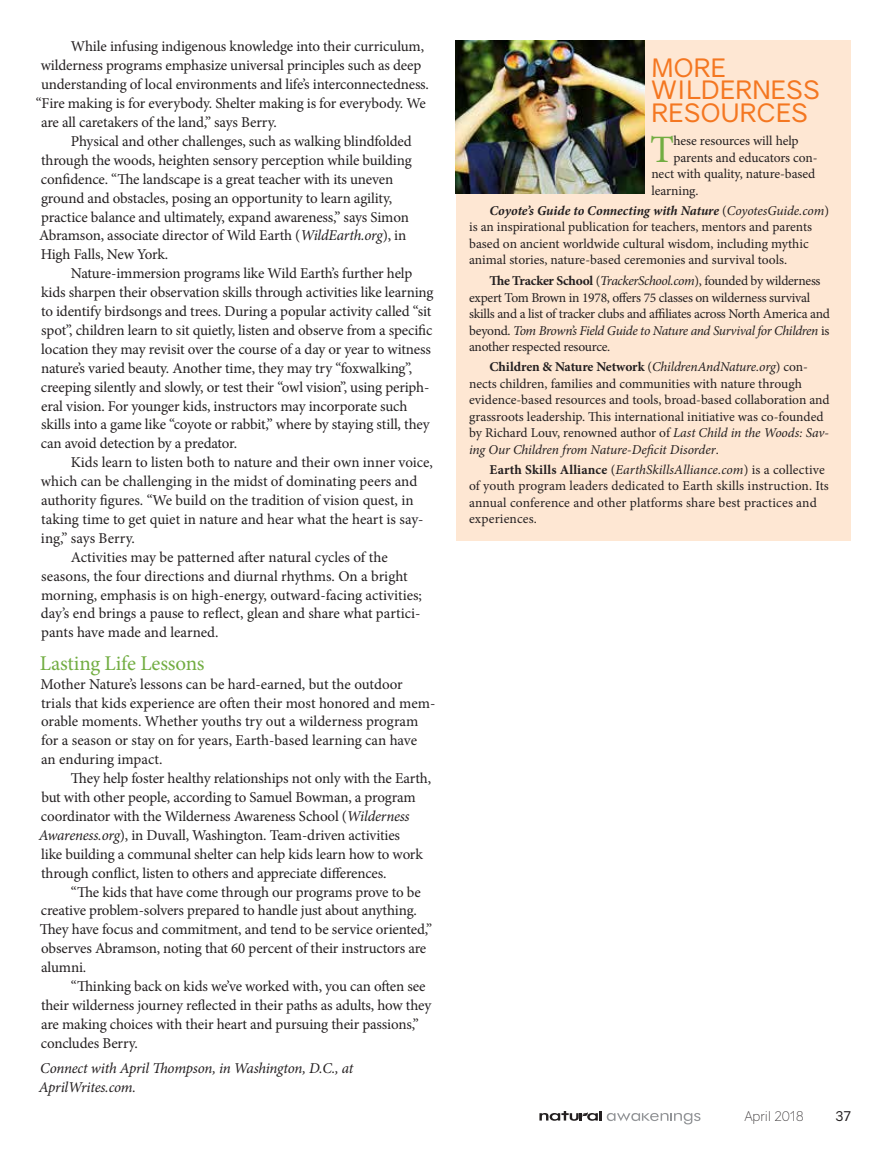
<style>
.page{position:relative;width:891px;height:1161px;background:#fff}
.page>*{position:absolute;margin:0;border:0;box-sizing:border-box;transform-origin:0 0}
.t1{font:38.85px "Minion Pro";color:#72ad42}
.t2{font:25.5px/22.5px "Gravity";letter-spacing:.01em;color:#f47721}
.t3{font:21px "Minion Pro";letter-spacing:-.01em;color:#72ad42}
.t4{font:15px/18.9px "Minion Pro";letter-spacing:-.01em;color:#231f20}
.t5{font:italic 15px/18.9px "Minion Pro";letter-spacing:-.02em;color:#231f20}
.t6{font:13.5px/16.5px "Minion Pro";letter-spacing:-.005em;color:#231f20}
.t7{font:300 13.5px "Gravity";letter-spacing:-.01em;color:#231f20}
.t8{font:13.5px "Gravity";color:#231f20}
.s1{font-style:italic}
.s2{font-weight:700;font-style:italic}
.s3{font-weight:700}
</style>
<div class="page">
<svg style="left:607px;top:1113px;width:93px;height:11px"></svg>
<svg style="left:539px;top:1111px;width:62px;height:10px"></svg>
<div style="left:456px;top:40px;width:394px;height:501px;background:#fee7d3"></div>
<img style="left:456px;top:40px;width:189px;height:153px">
<p class="t4" style="left:71px;top:37px;width:355px">While infusing indigenous knowledge into their curriculum,</p>
<p class="t4" style="left:41px;top:56px;width:382px">wilderness programs emphasize universal principles such as deep</p>
<p class="t4" style="left:41px;top:75px;width:390px">understanding of local environments and life’s interconnectedness.</p>
<p class="t4" style="left:36px;top:94px;width:391px">“Fire making is for everybody. Shelter making is for everybody. We</p>
<p class="t4" style="left:41px;top:113px;width:237px">are all caretakers of the land,” says Berry.</p>
<p class="t4" style="left:71px;top:132px;width:342px">Physical and other challenges, such as walking blindfolded</p>
<p class="t4" style="left:41px;top:151px;width:372px">through the woods, heighten sensory perception while building</p>
<p class="t4" style="left:41px;top:170px;width:354px">confidence. “The landscape is a great teacher with its uneven</p>
<p class="t4" style="left:41px;top:188px;width:353px">ground and obstacles, posing an opportunity to learn agility,</p>
<p class="t4" style="left:41px;top:207px;width:369px">practice balance and ultimately, expand awareness,” says Simon</p>
<p class="t4" style="left:39px;top:226px;width:369px">Abramson, associate director of Wild Earth (<span class="s1">WildEarth.org</span>), in</p>
<p class="t4" style="left:41px;top:245px;width:129px">High Falls, New York.</p>
<p class="t4" style="left:71px;top:264px;width:343px">Nature-immersion programs like Wild Earth’s further help</p>
<p class="t4" style="left:41px;top:283px;width:394px">kids sharpen their observation skills through activities like learning</p>
<p class="t4" style="left:41px;top:302px;width:392px">to identify birdsongs and trees. During a popular activity called “sit</p>
<p class="t4" style="left:41px;top:321px;width:393px">spot”, children learn to sit quietly, listen and observe from a specific</p>
<p class="t4" style="left:41px;top:340px;width:391px">location they may revisit over the course of a day or year to witness</p>
<p class="t4" style="left:41px;top:359px;width:373px">nature’s varied beauty. Another time, they may try “foxwalking”,</p>
<p class="t4" style="left:41px;top:377px;width:390px">creeping silently and slowly, or test their “owl vision”, using periph-</p>
<p class="t4" style="left:41px;top:396px;width:368px">eral vision. For younger kids, instructors may incorporate such</p>
<p class="t4" style="left:41px;top:415px;width:390px">skills into a game like “coyote or rabbit,” where by staying still, they</p>
<p class="t4" style="left:41px;top:434px;width:198px">can avoid detection by a predator.</p>
<p class="t4" style="left:71px;top:453px;width:364px">Kids learn to listen both to nature and their own inner voice,</p>
<p class="t4" style="left:41px;top:472px;width:378px">which can be challenging in the midst of dominating peers and</p>
<p class="t4" style="left:41px;top:491px;width:374px">authority figures. “We build on the tradition of vision quest, in</p>
<p class="t4" style="left:41px;top:510px;width:384px">taking time to get quiet in nature and hear what the heart is say-</p>
<p class="t4" style="left:41px;top:529px;width:96px">ing,” says Berry.</p>
<p class="t4" style="left:71px;top:548px;width:318px">Activities may be patterned after natural cycles of the</p>
<p class="t4" style="left:41px;top:566px;width:368px">seasons, the four directions and diurnal rhythms. On a bright</p>
<p class="t4" style="left:41px;top:585px;width:382px">morning, emphasis is on high-energy, outward-facing activities;</p>
<p class="t4" style="left:41px;top:604px;width:381px">day’s end brings a pause to reflect, glean and share what partici-</p>
<p class="t4" style="left:41px;top:623px;width:179px">pants have made and learned.</p>
<h3 class="t3" style="left:40px;top:649px;width:166px">Lasting Life Lessons</h3>
<p class="t4" style="left:41px;top:674px;width:396px">Mother Nature’s lessons can be hard-earned, but the outdoor trials that kids experience are often their most honored and mem&shy;orable moments. Whether youths try out a wilderness program for a season or stay on for years, Earth-based learning can have<br>an enduring impact.</p>
<p class="t4" style="left:39px;top:769px;width:394px;text-indent:32px">They help foster healthy relationships not only with the Earth, but with other people, according to Samuel Bowman, a program coordinator with the Wilderness Awareness School (<span class="s1">Wilderness Awareness.org</span>), in Duvall, Washington. Team-driven activities<br>like building a communal shelter can help kids learn how to work through conflict, listen to others and appreciate differences.</p>
<p class="t4" style="left:40px;top:882px;width:394px;text-indent:31px">“The kids that have come through our programs prove to be creative problem-solvers prepared to handle just about anything.<br>They have focus and commitment, and tend to be service oriented,” observes Abramson, noting that 60 percent of their instructors are alumni.</p>
<p class="t4" style="left:41px;top:977px;width:392px;text-indent:30px">“Thinking back on kids we’ve worked with, you can often see their wilderness journey reflected in their paths as adults, how they are making choices with their heart and pursuing their passions,” concludes Berry.</p>
<p class="t5" style="left:39px;top:1059px;width:316px">Connect with April Thompson, in Washington, D.C., at<br>AprilWrites.com.</p>
<h2 class="t2" style="left:652px;top:57px;width:170px">MORE<br>WILDERNESS<br>RESOURCES</h2>
<h1 class="t1" style="left:650px;top:123px;width:25px">T</h1>
<p class="t6" style="left:673px;top:133px;width:127px">hese resources will help</p>
<p class="t6" style="left:673px;top:149px;width:146px">parents and educators con-</p>
<p class="t6" style="left:651px;top:166px;width:166px">nect with quality, nature-based</p>
<p class="t6" style="left:651px;top:182px;width:49px">learning.</p>
<p class="t6" style="left:469px;top:202px;width:361px;text-indent:20px"><span class="s2">Coyote’s Guide to Connecting with Nature</span> (<span class="s1">CoyotesGuide.com</span>) is an inspirational publication for teachers, mentors and parents based on ancient worldwide cultural wisdom, including mythic animal stories, nature-based ceremonies and survival tools.</p>
<p class="t6" style="left:469px;top:273px;width:362px;text-indent:20px"><span class="s3">The Tracker School</span> (<span class="s1">TrackerSchool.com</span>), founded by wilderness expert Tom Brown in 1978, offers 75 classes on wilderness survival skills and a list of tracker clubs and affiliates across North America and beyond. <span class="s1">Tom Brown’s Field Guide to Nature and Survival for Children</span> is another respected resource.</p>
<p class="t6" style="left:469px;top:359px;width:362px;text-indent:20px"><span class="s3">Children &amp; Nature Network</span> (<span class="s1">ChildrenAndNature.org</span>) con&shy;nects children, families and communities with nature through evidence-based resources and tools, broad-based collaboration and grassroots leadership. This international initiative was co-founded by Richard Louv, renowned author of <span class="s1">Last Child in the Woods: Sav&shy;ing Our Children from Nature-Deficit Disorder</span>.</p>
<p class="t6" style="left:469px;top:461px;width:361px;text-indent:20px"><span class="s3">Earth Skills Alliance</span> (<span class="s1">EarthSkillsAlliance.com</span>) is a collective of youth program leaders dedicated to Earth skills instruction. Its annual conference and other platforms share best practices and experiences.</p>
<p class="t7" style="left:744px;top:1108px;width:61px">April 2018</p>
<p class="t8" style="left:836px;top:1107px;width:17px">37</p>
</div>
